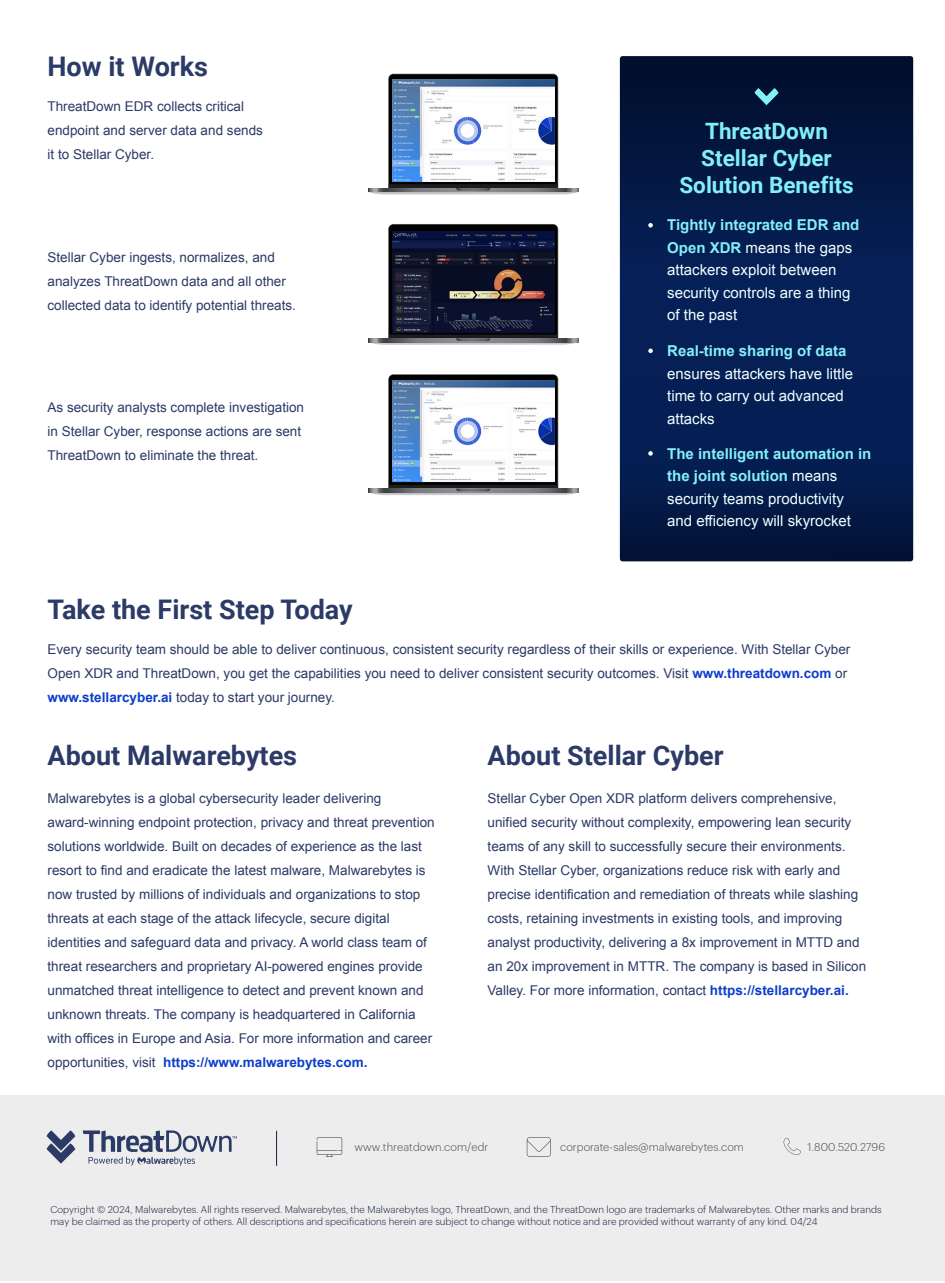
<style>
.page{position:relative;width:945px;height:1283px;background:#fff}
.page>*{position:absolute;margin:0;border:0;box-sizing:border-box;transform-origin:0 0}
.t1{font:700 27px "Roboto";color:#2b3a67}
.t2{font:700 22.5px/27px "Roboto";color:#83f0f8;text-align:center}
.t3{font:15px/22.5px "Arial";color:#f0ffff}
.t4{font:700 15px "Arial";color:#83f0f8}
.t5{font:13.5px/24px "Arial";color:#2b3a67}
.t6{font:300 11.1px "Graphik";letter-spacing:.005em;color:#494949}
.t7{font:300 9.75px/11.7px "Graphik";color:#141f3d}
.s1{font-weight:700;color:#83f0f8}
.s2{font-weight:700;color:#0d3ecc}
</style>
<div class="page">
<svg style="left:620px;top:56px;width:293px;height:505px;background:#041a49"></svg>
<svg style="left:755px;top:88px;width:24px;height:17px"></svg>
<svg style="left:648px;top:223px;width:5px;height:4px"></svg>
<svg style="left:648px;top:348px;width:5px;height:5px"></svg>
<svg style="left:648px;top:451px;width:5px;height:4px"></svg>
<div style="left:0;top:1095px;width:945px;height:185px;background:#ededed"></div>
<svg style="left:47px;top:1130px;width:28px;height:33px"></svg>
<svg style="left:83px;top:1130px;width:154px;height:35px"></svg>
<svg style="left:527px;top:1137px;width:24px;height:19px"></svg>
<svg style="left:783px;top:1138px;width:18px;height:17px"></svg>
<svg style="left:317px;top:1137px;width:25px;height:20px"></svg>
<hr style="left:276px;top:1130px;width:1px;height:35px;background:#141f3d">
<svg style="left:368px;top:74px;width:210px;height:121px"></svg>
<img style="left:392px;top:80px;width:162px;height:101px">
<svg style="left:368px;top:224px;width:210px;height:121px"></svg>
<img style="left:392px;top:231px;width:162px;height:101px">
<svg style="left:368px;top:374px;width:210px;height:121px"></svg>
<img style="left:392px;top:380px;width:162px;height:102px">
<h1 class="t1" style="left:48px;top:48px;width:162px">How it Works</h1>
<p class="t5" style="left:48px;top:95px;width:217px">ThreatDown EDR collects critical endpoint and server data and sends it to Stellar Cyber.</p>
<p class="t5" style="left:48px;top:245px;width:250px">Stellar Cyber ingests, normalizes, and analyzes ThreatDown data and all other collected data to identify potential threats.</p>
<p class="t5" style="left:48px;top:395px;width:258px">As security analysts complete investigation in Stellar Cyber, response actions are sent<br>ThreatDown to eliminate the threat.</p>
<h2 class="t2" style="left:679px;top:117px;width:176px">ThreatDown<br>Stellar Cyber<br>Solution Benefits</h2>
<p class="t3" style="left:667px;top:214px;width:194px"><span class="s1">Tightly integrated EDR and<br>Open XDR</span> means the gaps attackers exploit between security controls are a thing of the past</p>
<p class="t4" style="left:667px;top:341px;width:181px">Real-time sharing of data</p>
<p class="t3" style="left:667px;top:362px;width:187px">ensures attackers have little time to carry out advanced attacks</p>
<p class="t3" style="left:667px;top:442px;width:206px"><span class="s1">The intelligent automation in the joint solution</span> means security teams productivity and efficiency will skyrocket</p>
<h1 class="t1" style="left:48px;top:591px;width:307px">Take the First Step Today</h1>
<p class="t5" style="left:48px;top:638px;width:804px">Every security team should be able to deliver continuous, consistent security regardless of their skills or experience. With Stellar Cyber<br>Open XDR and ThreatDown, you get the capabilities you need to deliver consistent security outcomes. Visit <span class="s2">www.threatdown.com</span> or <span class="s2">www.stellarcyber.ai</span> today to start your journey.</p>
<h1 class="t1" style="left:48px;top:736px;width:251px">About Malwarebytes</h1>
<p class="t5" style="left:48px;top:786px;width:389px">Malwarebytes is a global cybersecurity leader delivering award-winning endpoint protection, privacy and threat prevention solutions worldwide. Built on decades of experience as the last resort to find and eradicate the latest malware, Malwarebytes is now trusted by millions of individuals and organizations to stop threats at each stage of the attack lifecycle, secure digital identities and safeguard data and privacy. A world class team of threat researchers and proprietary AI-powered engines provide unmatched threat intelligence to detect and prevent known and unknown threats. The company is headquartered in California with offices in Europe and Asia. For more information and career opportunities, visit <span class="s2">https://www.malwarebytes.com.</span></p>
<h1 class="t1" style="left:488px;top:736px;width:238px">About Stellar Cyber</h1>
<p class="t5" style="left:488px;top:786px;width:380px">Stellar Cyber Open XDR platform delivers comprehensive, unified security without complexity, empowering lean security teams of any skill to successfully secure their environments.<br>With Stellar Cyber, organizations reduce risk with early and precise identification and remediation of threats while slashing costs, retaining investments in existing tools, and improving analyst productivity, delivering a 8x improvement in MTTD and an 20x improvement in MTTR. The company is based in Silicon Valley. For more information, contact <span class="s2">https://stellarcyber.ai.</span></p>
<p class="t6" style="left:354px;top:1138px;width:136px">www.threatdown.com/edr</p>
<p class="t6" style="left:560px;top:1138px;width:185px">corporate-sales@malwarebytes.com</p>
<p class="t6" style="left:807px;top:1138px;width:79px">1.800.520.2796</p>
<p class="t7" style="left:50px;top:1202px;width:833px">Copyright © 2024, Malwarebytes. All rights reserved. Malwarebytes, the Malwarebytes logo, ThreatDown, and the ThreatDown logo are trademarks of Malwarebytes. Other marks and brands may be claimed as the property of others. All descriptions and specifications herein are subject to change without notice and are provided without warranty of any kind. 04/24</p>
</div>
